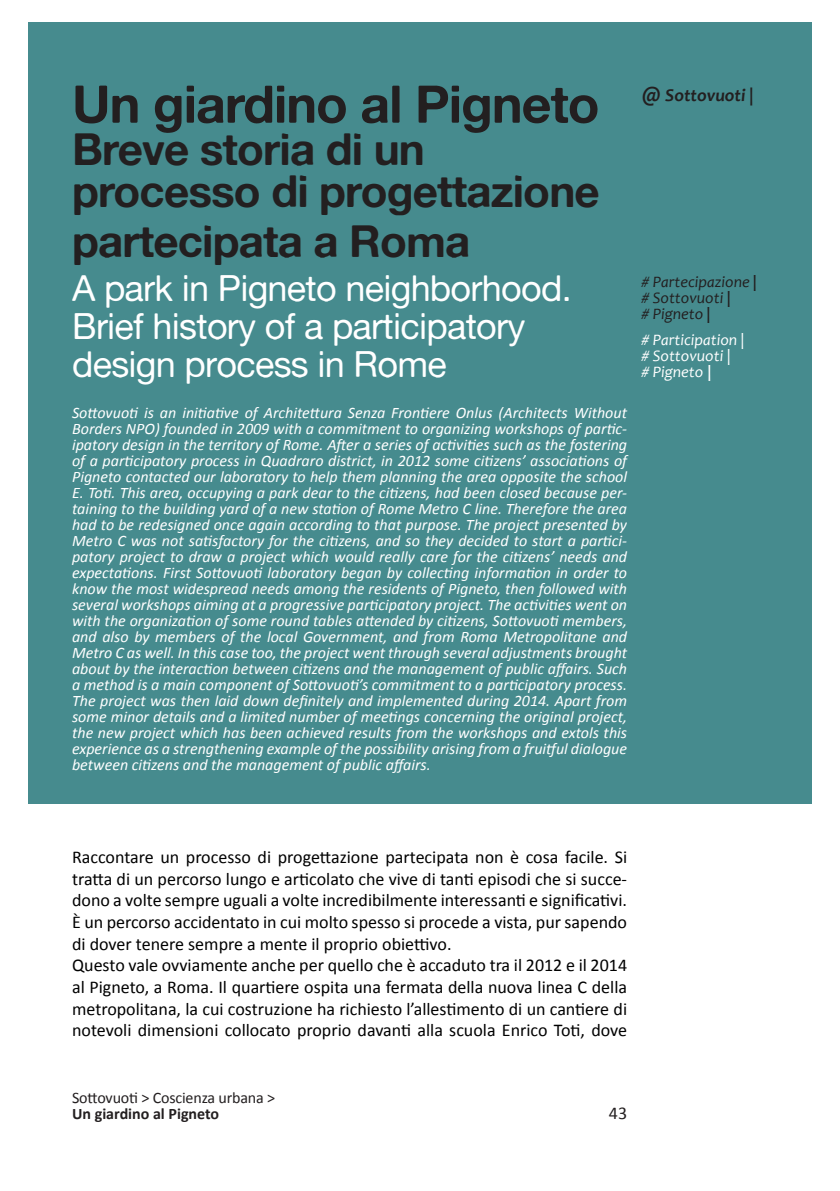
<style>
.page{position:relative;width:840px;height:1191px;background:#fff}
.page>*{position:absolute;margin:0;border:0;box-sizing:border-box;transform-origin:0 0}
.t1{font:52px "Alte Haas Grotesk Bold";letter-spacing:-.02em;color:#231f20}
.t2{font:44px/42px "Alte Haas Grotesk Bold";letter-spacing:-.02em;color:#231f20}
.t3{font:36px/38px "Alte Haas Grotesk";letter-spacing:-.02em;color:#fff}
.t4{font:18px/21.6px "Calibri";color:#000}
.t5{font:italic 700 18px "Candara";color:#231f20}
.t6{font:18px "Calibri";color:#231f20}
.t7{font:italic 16px/16px "Calibri";color:#fff;text-align:justify}
.t8{font:italic 16px/16px "Candara";color:#231f20}
.t9{font:italic 16px/16px "Candara";color:#fff}
.t10{font:16px "Calibri";letter-spacing:-.01em;color:#231f20}
.t11{font:700 16px "Calibri";color:#231f20}
.s1{font-size:20px}
.s2{font-weight:700}
</style>
<div class="page">
<div style="left:28px;top:22px;width:783px;height:781px;background:#468b8e"></div>
<h1 class="t1" style="left:72px;top:72px;width:528px">Un giardino al Pigneto</h1>
<h2 class="t2" style="left:72px;top:127px;width:529px">Breve storia di un processo di progettazione</h2>
<h2 class="t2" style="left:72px;top:219px;width:400px">partecipata a Roma</h2>
<h3 class="t3" style="left:72px;top:268px;width:501px">A park in Pigneto neighborhood.<br>Brief history of a participatory design process in Rome</h3>
<p class="t7" style="left:72px;top:405px;width:556px">Sottovuoti is an initiative of Architettura Senza Frontiere Onlus (Architects Without Borders NPO) founded in 2009 with a commitment to organizing workshops of partic&shy;ipatory design in the territory of Rome. After a series of activities such as the fostering of a participatory process in Quadraro district, in 2012 some citizens’ associations of Pigneto contacted our laboratory to help them planning the area opposite the school E. Toti. This area, occupying a park dear to the citizens, had been closed because per&shy;taining to the building yard of a new station of Rome Metro C line. Therefore the area had to be redesigned once again according to that purpose. The project presented by Metro C was not satisfactory for the citizens, and so they decided to start a partici&shy;patory project to draw a project which would really care for the citizens’ needs and expectations. First Sottovuoti laboratory began by collecting information in order to know the most widespread needs among the residents of Pigneto, then followed with several workshops aiming at a progressive participatory project. The activities went on with the organization of some round tables attended by citizens, Sottovuoti members, and also by members of the local Government, and from Roma Metropolitane and Metro C as well. In this case too, the project went through several adjustments brought about by the interaction between citizens and the management of public affairs. Such a method is a main component of Sottovuoti’s commitment to a participatory process.<br>The project was then laid down definitely and implemented during 2014. Apart from some minor details and a limited number of meetings concerning the original project, the new project which has been achieved results from the workshops and extols this experience as a strengthening example of the possibility arising from a fruitful dialogue between citizens and the management of public affairs.</p>
<p class="t5" style="left:641px;top:84px;width:114px"><span class="s1">@</span> Sottovuoti |</p>
<p class="t8" style="left:641px;top:273px;width:117px"># Partecipazione <span class="s2">| </span># Sottovuoti <span class="s2">|<br></span># Pigneto <span class="s2">|</span></p>
<p class="t9" style="left:641px;top:331px;width:105px"># Participation | # Sottovuoti |<br># Pigneto <span class="s2">|</span></p>
<p class="t4" style="left:72px;top:846px;width:556px">Raccontare un processo di progettazione partecipata non è cosa facile. Si tratta di un percorso lungo e articolato che vive di tanti episodi che si succe&shy;dono a volte sempre uguali a volte incredibilmente interessanti e significativi.<br>È un percorso accidentato in cui molto spesso si procede a vista, pur sapendo di dover tenere sempre a mente il proprio obiettivo.<br>Questo vale ovviamente anche per quello che è accaduto tra il 2012 e il 2014 al Pigneto, a Roma. Il quartiere ospita una fermata della nuova linea C della metropolitana, la cui costruzione ha richiesto l’allestimento di un cantiere di notevoli dimensioni collocato proprio davanti alla scuola Enrico Toti, dove</p>
<p class="t10" style="left:72px;top:1087px;width:204px">Sottovuoti &gt; Coscienza urbana &gt;</p>
<p class="t11" style="left:72px;top:1103px;width:148px">Un giardino al Pigneto</p>
<p class="t6" style="left:608px;top:1101px;width:20px">43</p>
</div>
